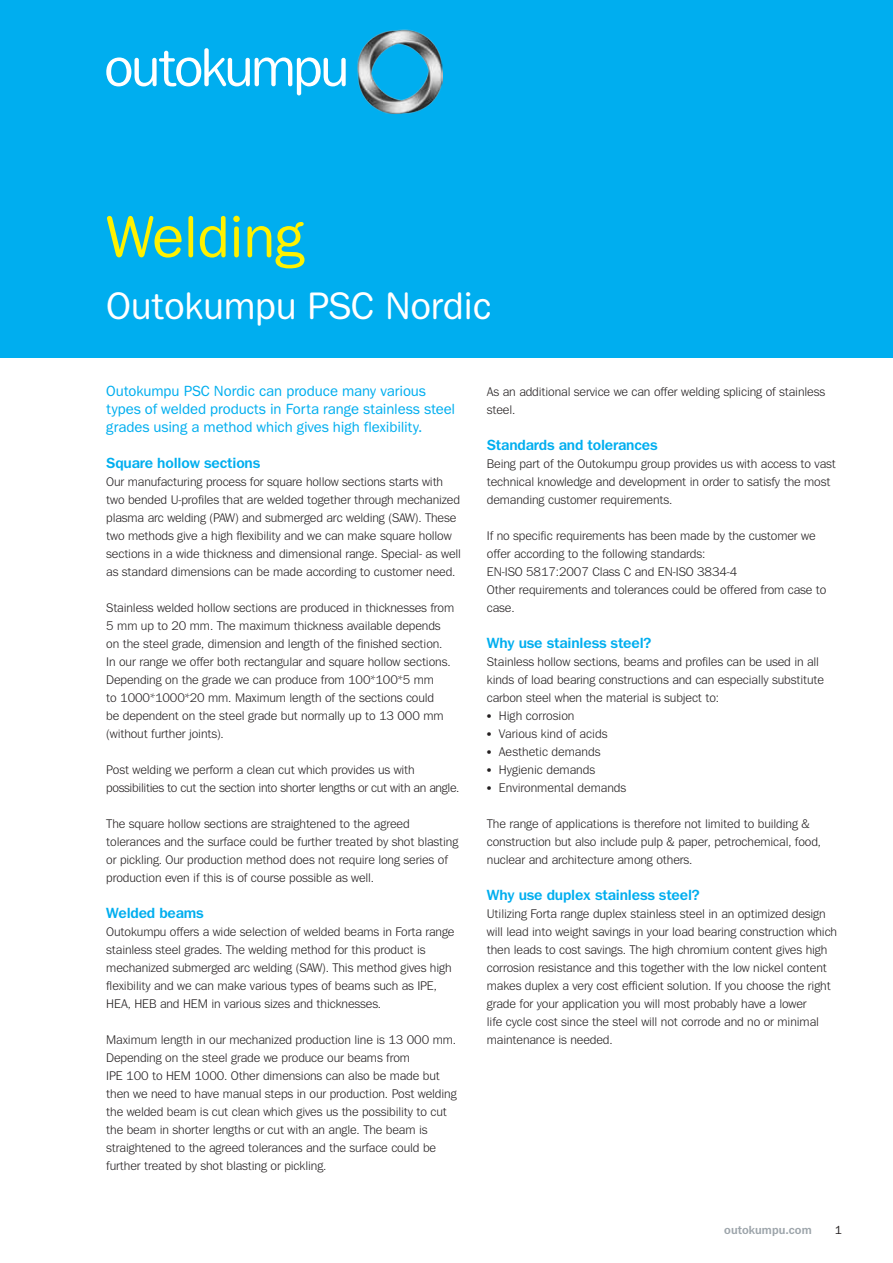
<style>
.page{position:relative;width:893px;height:1263px;background:#fff}
.page>*{position:absolute;margin:0;border:0;box-sizing:border-box;transform-origin:0 0}
.t1{font:60px "Tee Franklin Forever Rounded";letter-spacing:-.01em;color:#fff200}
.t2{font:39px "Tee Franklin Forever Rounded";letter-spacing:-.01em;color:#fff}
.t3{font:15px/18px "Tee Franklin Forever Rounded";letter-spacing:-.005em;color:#00aeef}
.t4{font:500 15px "Tee Franklin Forever";letter-spacing:-.01em;color:#00aeef}
.t5{font:300 12.75px/18px "Tee Franklin Forever";letter-spacing:-.01em;color:#231f20}
.t6{font:300 12.75px/18px "Tee Franklin Forever";letter-spacing:-.03em;color:#231f20}
.t7{font:500 12px "Tee Franklin Forever";letter-spacing:.005em;color:#9da5ab}
.t8{font:12px "Tee Franklin Forever Rounded";color:#231f20}
</style>
<div class="page">
<div style="left:0;top:0;width:893px;height:357px;background:#00aeef"></div>
<img style="left:357px;top:30px;width:85px;height:84px">
<svg style="left:106px;top:48px;width:240px;height:47px"></svg>
<h1 class="t1" style="left:106px;top:202px;width:200px">Welding</h1>
<h2 class="t2" style="left:106px;top:283px;width:387px">Outokumpu PSC Nordic</h2>
<p class="t3" style="left:106px;top:382px;width:350px">Outokumpu PSC Nordic can produce many various types of welded products in Forta range stainless steel grades using a method which gives high flexibility.</p>
<p class="t4" style="left:106px;top:454px;width:156px">Square hollow sections</p>
<p class="t5" style="left:106px;top:473px;width:356px">Our manufacturing process for square hollow sections starts with two bended U-profiles that are welded together through mechanized plasma arc welding (PAW) and submerged arc welding (SAW). These two methods give a high flexibility and we can make square hollow sections in a wide thickness and dimensional range. Special- as well as standard dimensions can be made according to customer need.</p>
<p class="t5" style="left:106px;top:599px;width:349px">Stainless welded hollow sections are produced in thicknesses from 5 mm up to 20 mm. The maximum thickness available depends on the steel grade, dimension and length of the finished section.<br>In our range we offer both rectangular and square hollow sections.<br>Depending on the grade we can produce from 100*100*5 mm<br>to 1000*1000*20 mm. Maximum length of the sections could<br>be dependent on the steel grade but normally up to 13 000 mm (without further joints).</p>
<p class="t6" style="left:106px;top:761px;width:355px">Post welding we perform a clean cut which provides us with possibilities to cut the section into shorter lengths or cut with an angle.</p>
<p class="t5" style="left:106px;top:815px;width:354px">The square hollow sections are straightened to the agreed tolerances and the surface could be further treated by shot blasting or pickling. Our production method does not require long series of production even if this is of course possible as well.</p>
<p class="t4" style="left:106px;top:904px;width:99px">Welded beams</p>
<p class="t5" style="left:106px;top:923px;width:350px">Outokumpu offers a wide selection of welded beams in Forta range stainless steel grades. The welding method for this product is mechanized submerged arc welding (SAW). This method gives high flexibility and we can make various types of beams such as IPE, HEA, HEB and HEM in various sizes and thicknesses.</p>
<p class="t5" style="left:106px;top:1031px;width:352px">Maximum length in our mechanized production line is 13 000 mm.<br>Depending on the steel grade we produce our beams from<br>IPE 100 to HEM 1000. Other dimensions can also be made but then we need to have manual steps in our production. Post welding the welded beam is cut clean which gives us the possibility to cut the beam in shorter lengths or cut with an angle. The beam is straightened to the agreed tolerances and the surface could be further treated by shot blasting or pickling.</p>
<p class="t5" style="left:487px;top:383px;width:340px">As an additional service we can offer welding splicing of stainless steel.</p>
<p class="t4" style="left:487px;top:436px;width:172px">Standards and tolerances</p>
<p class="t5" style="left:487px;top:455px;width:350px">Being part of the Outokumpu group provides us with access to vast technical knowledge and development in order to satisfy the most demanding customer requirements.</p>
<p class="t5" style="left:487px;top:527px;width:341px">If no specific requirements has been made by the customer we offer according to the following standards:<br>EN-ISO 5817:2007 Class C and EN-ISO 3834-4<br>Other requirements and tolerances could be offered from case to case.</p>
<p class="t4" style="left:487px;top:634px;width:166px">Why use stainless steel?</p>
<p class="t5" style="left:487px;top:653px;width:339px">Stainless hollow sections, beams and profiles can be used in all kinds of load bearing constructions and can especially substitute carbon steel when the material is subject to:</p>
<p class="t5" style="left:487px;top:707px;width:89px">• High corrosion</p>
<p class="t5" style="left:487px;top:725px;width:122px">• Various kind of acids</p>
<p class="t5" style="left:487px;top:743px;width:115px">• Aesthetic demands</p>
<p class="t5" style="left:487px;top:761px;width:110px">• Hygienic demands</p>
<p class="t5" style="left:487px;top:779px;width:141px">• Environmental demands</p>
<p class="t5" style="left:487px;top:815px;width:336px">The range of applications is therefore not limited to building &amp; construction but also include pulp &amp; paper, petrochemical, food, nuclear and architecture among others.</p>
<p class="t4" style="left:487px;top:886px;width:214px">Why use duplex stainless steel?</p>
<p class="t5" style="left:487px;top:905px;width:352px">Utilizing Forta range duplex stainless steel in an optimized design will lead into weight savings in your load bearing construction which then leads to cost savings. The high chromium content gives high corrosion resistance and this together with the low nickel content makes duplex a very cost efficient solution. If you choose the right grade for your application you will most probably have a lower<br>life cycle cost since the steel will not corrode and no or minimal maintenance is needed.</p>
<p class="t7" style="left:724px;top:1222px;width:89px">outokumpu.com</p>
<p class="t8" style="left:835px;top:1223px;width:9px">1</p>
</div>
